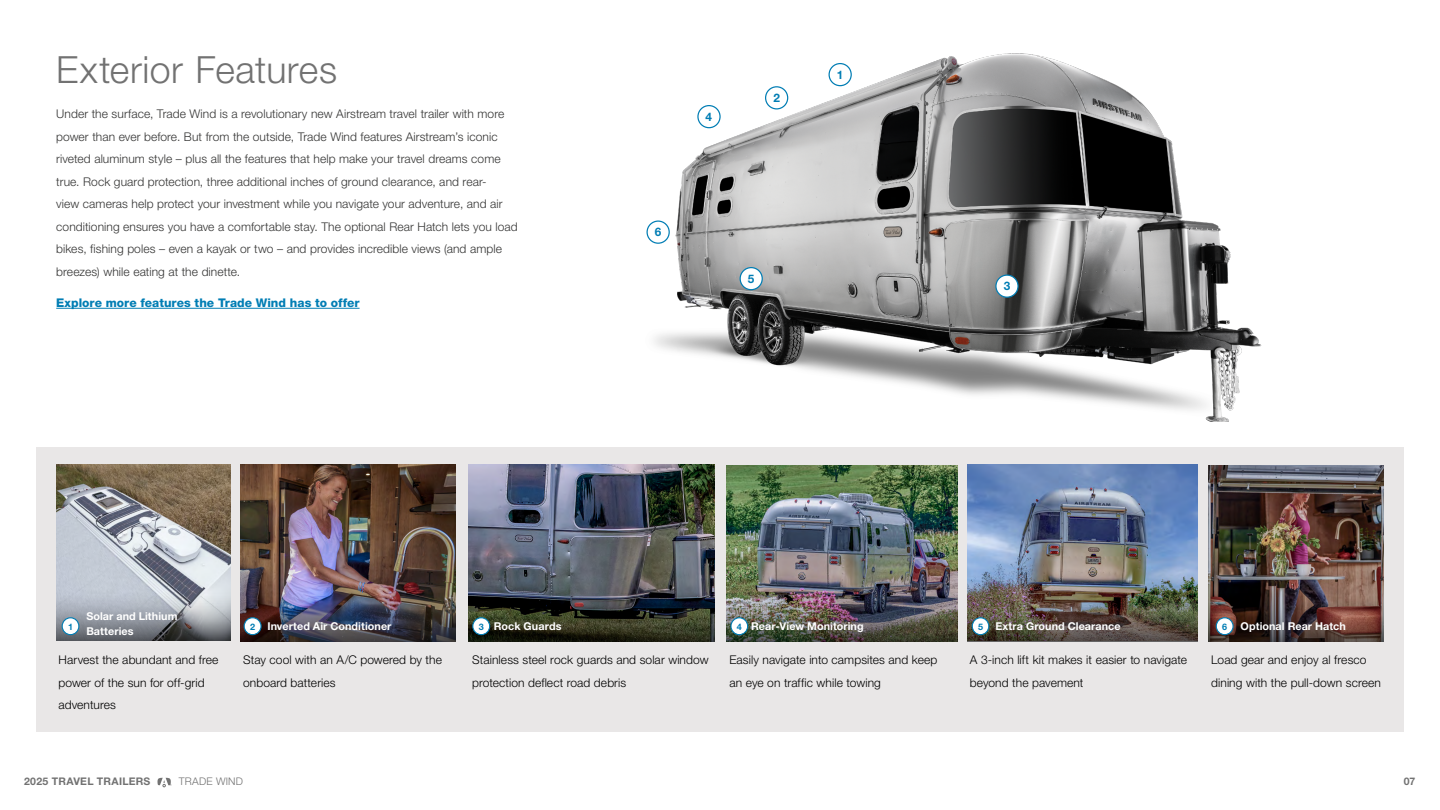
<style>
.page{position:relative;width:1440px;height:810px;background:#fff}
.page>*{position:absolute;margin:0;border:0;box-sizing:border-box;transform-origin:0 0}
.t1{font:300 37.5px "Helvetica Neue LT Std";letter-spacing:.01em;color:#727272}
.t2{font:300 12px/22.5px "Helvetica Neue LT Std";letter-spacing:.005em;color:#343433}
.t3{font:300 12px/22.5px "Helvetica Neue LT Std";letter-spacing:.005em;color:#000}
.t4{font:800 12px "Helvetica Neue LT Std";color:#007db4}
.t5{font:700 11.77px "Helvetica Neue LT Std";color:#007db4}
.t6{font:700 10.8px/15.5px "Helvetica Neue LT Std";letter-spacing:.005em;color:#fff}
.t7{font:700 10.5px "Helvetica Neue LT Std";letter-spacing:.025em;color:#727272}
.t8{font:300 10.5px "Helvetica Neue LT Std";letter-spacing:.02em;color:#727272}
.t9{font:700 9px "Helvetica Neue LT Std";color:#007db4}
.s1{font-size:9px;color:#007db4}
</style>
<div class="page">
<div style="left:37px;top:447px;width:1367px;height:284px;background:#e9e7e7"></div>
<hr style="left:56px;top:308px;width:304px;height:1px;background:#007db4">
<img style="left:648px;top:53px;width:614px;height:369px">
<div style="left:766px;top:87px;width:22px;height:22px;background:#fff;border-radius:50%"></div>
<div style="left:765px;top:86px;width:23px;height:24px;border:1px solid #007db4;border-radius:50%"></div>
<div style="left:996px;top:275px;width:22px;height:22px;background:#fff;border-radius:50%"></div>
<div style="left:995px;top:274px;width:24px;height:24px;border:1px solid #007db4;border-radius:50%"></div>
<div style="left:698px;top:106px;width:22px;height:22px;background:#fff;border-radius:50%"></div>
<div style="left:697px;top:105px;width:24px;height:23px;border:1px solid #007db4;border-radius:50%"></div>
<div style="left:740px;top:268px;width:22px;height:22px;background:#fff;border-radius:50%"></div>
<div style="left:740px;top:267px;width:23px;height:23px;border:1px solid #007db4;border-radius:50%"></div>
<div style="left:647px;top:221px;width:22px;height:22px;background:#fff;border-radius:50%"></div>
<div style="left:646px;top:220px;width:24px;height:24px;border:1px solid #007db4;border-radius:50%"></div>
<div style="left:829px;top:64px;width:22px;height:22px;background:#fff;border-radius:50%"></div>
<div style="left:829px;top:63px;width:23px;height:23px;border:1px solid #007db4;border-radius:50%"></div>
<img style="left:56px;top:465px;width:174px;height:125px">
<svg style="left:56px;top:590px;width:174px;height:51px;background:#9499a1"></svg>
<div style="left:62px;top:618px;width:17px;height:17px;background:#fff;border-radius:50%"></div>
<div style="left:62px;top:617px;width:17px;height:18px;border:1px solid #007db4;border-radius:50%"></div>
<img style="left:241px;top:465px;width:215px;height:125px">
<img style="left:241px;top:590px;width:215px;height:51px">
<div style="left:244px;top:618px;width:17px;height:17px;background:#fff;border-radius:50%"></div>
<div style="left:244px;top:617px;width:18px;height:18px;border:1px solid #007db4;border-radius:50%"></div>
<img style="left:468px;top:465px;width:246px;height:125px">
<svg style="left:468px;top:590px;width:246px;height:51px;background:#2d3029"></svg>
<div style="left:473px;top:618px;width:17px;height:17px;background:#fff;border-radius:50%"></div>
<div style="left:472px;top:617px;width:18px;height:18px;border:1px solid #007db4;border-radius:50%"></div>
<img style="left:726px;top:465px;width:232px;height:125px">
<img style="left:726px;top:590px;width:232px;height:51px">
<div style="left:731px;top:618px;width:17px;height:17px;background:#fff;border-radius:50%"></div>
<div style="left:730px;top:617px;width:18px;height:18px;border:1px solid #007db4;border-radius:50%"></div>
<img style="left:1208px;top:465px;width:176px;height:125px">
<img style="left:1208px;top:590px;width:176px;height:51px">
<div style="left:1216px;top:618px;width:17px;height:17px;background:#fff;border-radius:50%"></div>
<div style="left:1216px;top:617px;width:18px;height:18px;border:1px solid #007db4;border-radius:50%"></div>
<img style="left:968px;top:465px;width:230px;height:125px">
<img style="left:968px;top:590px;width:230px;height:51px">
<div style="left:972px;top:618px;width:17px;height:17px;background:#fff;border-radius:50%"></div>
<div style="left:972px;top:617px;width:17px;height:18px;border:1px solid #007db4;border-radius:50%"></div>
<svg style="left:158px;top:778px;width:14px;height:9px"></svg>
<h1 class="t1" style="left:56px;top:47px;width:282px">Exterior Features</h1>
<p class="t2" style="left:56px;top:102px;width:463px">Under the surface, Trade Wind is a revolutionary new Airstream travel trailer with more power than ever before. But from the outside, Trade Wind features Airstream’s iconic riveted aluminum style – plus all the features that help make your travel dreams come true. Rock guard protection, three additional inches of ground clearance, and rear-<br>view cameras help protect your investment while you navigate your adventure, and air conditioning ensures you have a comfortable stay. The optional Rear Hatch lets you load bikes, fishing poles – even a kayak or two – and provides incredible views (and ample breezes) while eating at the dinette.</p>
<p class="t4" style="left:56px;top:296px;width:305px">Explore more features the Trade Wind has to offer</p>
<p class="t5" style="left:655px;top:225px;width:8px">6</p>
<p class="t5" style="left:706px;top:109px;width:8px">4</p>
<p class="t5" style="left:773px;top:91px;width:8px">2</p>
<p class="t5" style="left:748px;top:271px;width:8px">5</p>
<p class="t5" style="left:837px;top:67px;width:8px">1</p>
<p class="t5" style="left:1004px;top:279px;width:8px">3</p>
<p class="t6" style="left:86px;top:608px;width:93px">Solar and Lithium<br>Batteries</p>
<p class="t9" style="left:68px;top:621px;width:7px">1</p>
<p class="t3" style="left:58px;top:648px;width:162px">Harvest the abundant and free power of the sun for off-grid adventures</p>
<p class="t6" style="left:250px;top:618px;width:143px"><span class="s1">2</span> Inverted Air Conditioner</p>
<p class="t6" style="left:494px;top:618px;width:69px">Rock Guards</p>
<p class="t3" style="left:472px;top:648px;width:238px">Stainless steel rock guards and solar window protection deflect road debris</p>
<p class="t9" style="left:479px;top:621px;width:7px">3</p>
<p class="t6" style="left:737px;top:618px;width:128px"><span class="s1">4</span> Rear-View Monitoring</p>
<p class="t3" style="left:729px;top:648px;width:209px">Easily navigate into campsites and keep an eye on traffic while towing</p>
<p class="t3" style="left:243px;top:648px;width:200px">Stay cool with an A/C powered by the onboard batteries</p>
<p class="t7" style="left:24px;top:775px;width:128px">2025 TRAVEL TRAILERS</p>
<p class="t8" style="left:179px;top:775px;width:66px">TRADE WIND</p>
<p class="t6" style="left:978px;top:618px;width:144px"><span class="s1">5</span> Extra Ground Clearance</p>
<p class="t3" style="left:970px;top:648px;width:219px">A 3-inch lift kit makes it easier to navigate beyond the pavement</p>
<p class="t6" style="left:1222px;top:618px;width:125px"><span class="s1">6</span> Optional Rear Hatch</p>
<p class="t3" style="left:1211px;top:648px;width:171px">Load gear and enjoy al fresco dining with the pull-down screen</p>
<p class="t7" style="left:1404px;top:775px;width:13px">07</p>
</div>
